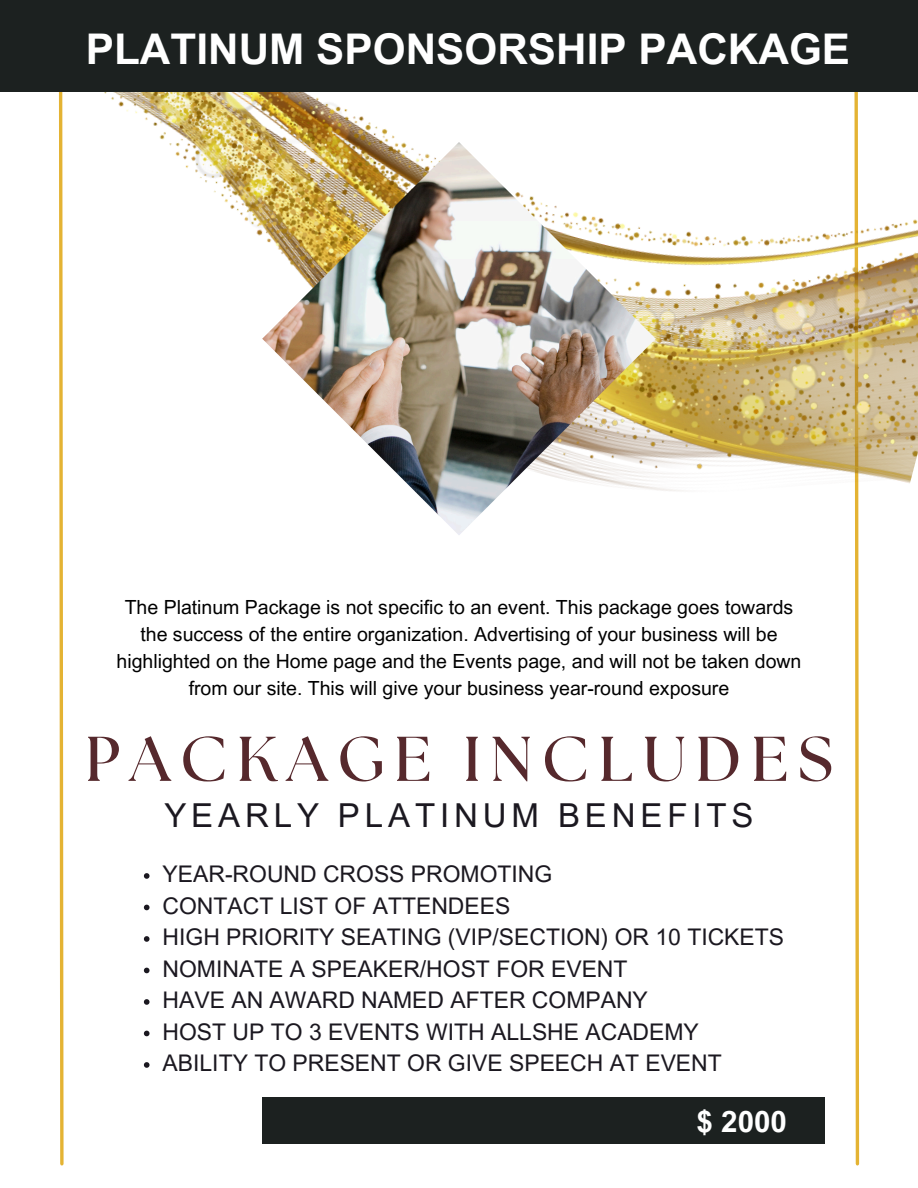
<style>
.page{position:relative;width:918px;height:1188px;background:#fff}
.page>*{position:absolute;margin:0;border:0;box-sizing:border-box;transform-origin:0 0}
.t1{font:700 63px "The Seasons";letter-spacing:.15em;color:#56292d}
.t2{font:700 42.3px "Arial MT Pro";color:#fff}
.t3{font:33px "Arial MT Pro";letter-spacing:.15em;color:#1b1820}
.t4{font:700 29.7px "Arial MT Pro";color:#fff}
.t5{font:22.95px "Arial MT Pro";color:#1b1820}
.t6{font:19.5px/27px "Arial MT Pro";color:#000;text-align:center}
</style>
<div class="page">
<img style="left:104px;top:92px;width:276px;height:144px">
<svg style="left:855px;top:564px;width:5px;height:602px"></svg>
<img style="left:380px;top:92px;width:538px;height:472px">
<svg style="left:58px;top:92px;width:6px;height:1074px"></svg>
<div style="left:0;top:0;width:918px;height:92px;background:#1c2120"></div>
<div style="left:262px;top:1098px;width:563px;height:46px;background:#1c2120"></div>
<svg style="left:144px;top:873px;width:6px;height:6px"></svg>
<svg style="left:144px;top:905px;width:6px;height:5px"></svg>
<svg style="left:144px;top:936px;width:6px;height:6px"></svg>
<svg style="left:144px;top:968px;width:6px;height:5px"></svg>
<svg style="left:144px;top:999px;width:6px;height:6px"></svg>
<svg style="left:144px;top:1031px;width:6px;height:5px"></svg>
<svg style="left:144px;top:1062px;width:6px;height:6px"></svg>
<img style="left:262px;top:142px;width:394px;height:393px">
<p class="t2" style="left:86px;top:33px;width:766px">PLATINUM SPONSORSHIP PACKAGE</p>
<p class="t6" style="left:117px;top:596px;width:686px">The Platinum Package is not specific to an event. This package goes towards the success of the entire organization. Advertising of your business will be highlighted on the Home page and the Events page, and will not be taken down from our site. This will give your business year-round exposure</p>
<p class="t1" style="left:85px;top:730px;width:749px">PACKAGE INCLUDES</p>
<h1 class="t3" style="left:164px;top:804px;width:591px">YEARLY PLATINUM BENEFITS</h1>
<h3 class="t5" style="left:163px;top:865px;width:391px">YEAR-ROUND CROSS PROMOTING</h3>
<p class="t5" style="left:163px;top:897px;width:349px">CONTACT LIST OF ATTENDEES</p>
<p class="t5" style="left:163px;top:928px;width:623px">HIGH PRIORITY SEATING (VIP/SECTION) OR 10 TICKETS</p>
<p class="t5" style="left:163px;top:960px;width:466px">NOMINATE A SPEAKER/HOST FOR EVENT</p>
<p class="t5" style="left:163px;top:991px;width:487px">HAVE AN AWARD NAMED AFTER COMPANY</p>
<p class="t5" style="left:163px;top:1023px;width:538px">HOST UP TO 3 EVENTS WITH ALLSHE ACADEMY</p>
<p class="t5" style="left:163px;top:1054px;width:561px">ABILITY TO PRESENT OR GIVE SPEECH AT EVENT</p>
<p class="t4" style="left:696px;top:1111px;width:92px">$ 2000</p>
</div>
